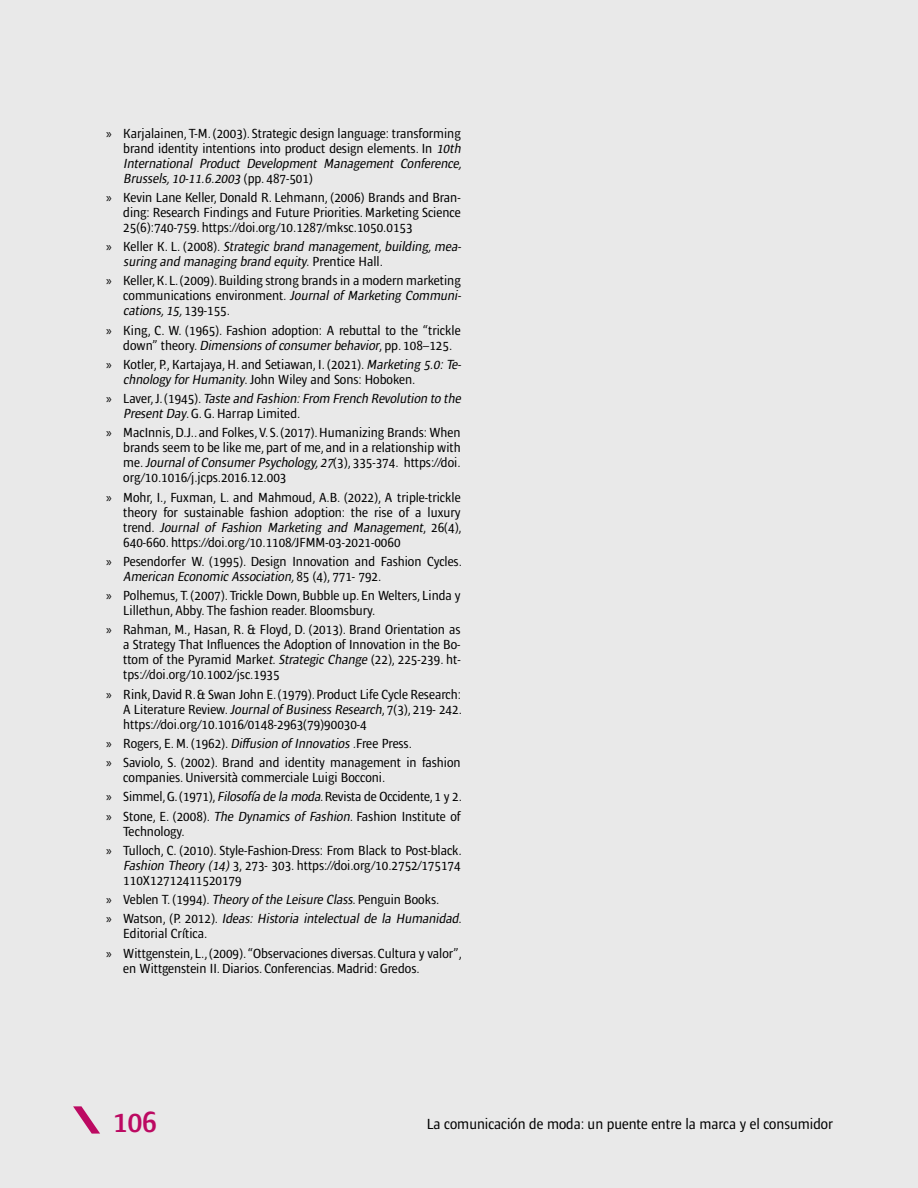
<style>
.page{position:relative;width:918px;height:1188px;background:#e9e9e9}
.page>*{position:absolute;margin:0;border:0;box-sizing:border-box;transform-origin:0 0}
.t1{font:600 condensed 30px "Ardoise Std";color:#bc0a62}
.t2{font:condensed 15px "Ardoise Std";color:#000}
.t3{font:condensed 13.5px/15px "Ardoise Std";color:#000}
.t4{font:italic condensed 13.5px/15px "Ardoise Std";color:#000}
.s1{font-family:"Myriad Pro";font-stretch:normal}
.s2{font-style:italic}
.s3{font-family:"Myriad Pro";font-style:normal;font-stretch:normal}
.s4{font-style:normal}
</style>
<div class="page">
<hr style="left:917px;top:0;width:1px;height:859px;background:#3e178b">
<svg style="left:73px;top:1106px;width:27px;height:28px"></svg>
<p class="t3" style="left:123px;top:125px;width:343px;text-indent:-17px"><span class="s1">»</span> Karjalainen, T-M. (2003). Strategic design language: transforming brand identity intentions into product design elements. In <span class="s2">10th International Product Development Management Conference, Brussels,10-11.6.2003</span> ( p p . 4 8 7- 5 0 1 )</p>
<p class="t3" style="left:123px;top:190px;width:339px;text-align:justify;text-indent:-17px"><span class="s1">»</span> Kevin Lane Keller, Donald R. Lehmann, (2006) Brands and Bran&shy;ding: Research Findings and Future Priorities. Marketing Science 25(6):740-759. https://doi.org/10.1287/mksc.1050.0153</p>
<p class="t4" style="left:123px;top:239px;width:342px;text-indent:-17px"><span class="s3">»</span> <span class="s4">Ke l l e r K . L . ( 2 0 0 8 ) .</span> Strategic brand management,building,mea&shy;suring and managing brand equity.<span class="s4">P re n t i c e H a l l .</span></p>
<p class="t3" style="left:123px;top:273px;width:342px;text-indent:-17px"><span class="s1">»</span> Keller, K. L. (2009). Building strong brands in a modern marketing communications environment<span class="s2">.Journal of Marketing Communi&shy;cations,15,</span>1 3 9 - 1 5 5 .</p>
<p class="t3" style="left:123px;top:322px;width:339px;text-indent:-17px"><span class="s1">»</span> King, C. W. (1965). Fashion adoption: A rebuttal to the “trickle d o w n ” t h e o ry. <span class="s2">Dimensions of consumerbehavior</span>, p p . 1 0 8 – 1 2 5 .</p>
<p class="t3" style="left:123px;top:357px;width:342px;text-indent:-17px"><span class="s1">»</span> Kotler, P., Kartajaya, H. and Setiawan, I. (2021). <span class="s2">Marketing 5.0:Te&shy;chnology forHumanity</span>. John Wiley and Sons: Hoboken.</p>
<p class="t4" style="left:123px;top:391px;width:342px;text-indent:-17px"><span class="s3">»</span> <span class="s4">L a ve r, J . ( 1 9 4 5 ) .</span> Taste and Fashion:From French Revolution to the<br>PresentDay<span class="s4">. G. G. Harrap Limited.</span></p>
<p class="t3" style="left:123px;top:425px;width:339px;text-align:justify;text-indent:-17px"><span class="s1">»</span> MacInnis, D.J.. and Folkes, V. S. (2017). Humanizing Brands: When brands seem to be like me, part of me, and in a relationship with m e . <span class="s2">Journalof ConsumerPsychology,27</span>( 3 ) , 3 3 5 - 3 7 4 . h t t p s ://d o i . org/10.1016/j.jcps.2016.12.003</p>
<p class="t3" style="left:123px;top:489px;width:340px;text-align:justify;text-indent:-17px"><span class="s1">»</span> Mohr, I., Fuxman, L. and Mahmoud, A.B. (2022), A triple-trickle theory for sustainable fashion adoption: the rise of a luxury t re n d . <span class="s2">Journal of Fashion Marketing and Management</span>, 2 6 ( 4 ) , 640-660. https://doi.org/10.1108/JFMM-03-2021-0060</p>
<p class="t3" style="left:123px;top:554px;width:340px;text-indent:-17px"><span class="s1">»</span> Pesendorfer W. (1995). Design Innovation and Fashion Cycles.<br><span class="s2">American Economic Association,</span>8 5 ( 4 ) , 7 7 1 - 7 9 2 .</p>
<p class="t3" style="left:123px;top:588px;width:339px;text-indent:-17px"><span class="s1">»</span> Polhemus, T. (2007). Trickle Down, Bubble up. En Welters, Linda y<br>Lillethun, Abby. The fashion reader. Bloomsbury.</p>
<p class="t3" style="left:123px;top:622px;width:339px;text-align:justify;text-indent:-17px"><span class="s1">»</span> Rahman, M., Hasan, R. &amp; Floyd, D. (2013). Brand Orientation as a Strategy That Influences the Adoption of Innovation in the Bo&shy;ttom of the Pyramid Marke<span class="s2">t</span>. <span class="s2">Strategic Change</span> (22), 225-239. ht&shy;tps://doi.org/10.1002/jsc.1935</p>
<p class="t3" style="left:123px;top:686px;width:340px;text-align:justify;text-indent:-17px"><span class="s1">»</span> Rink, David R. &amp; Swan John E. (1979). Product Life Cycle Research:<br>A Literature Review. <span class="s2">Journalof Business Research</span>, 7(3), 219- 242. https://doi.org/10.1016/0148-2963(79)90030-4</p>
<p class="t3" style="left:106px;top:734px;width:356px;line-height:19.2px"><span class="s1">»</span> Rogers, E. M. (1962). <span class="s2">Diffusion of Innovatios .</span>Free Press.<br><span class="s1">»</span> Saviolo, S. (2002). Brand and identity management in fashion</p>
<p class="t3" style="left:106px;top:768px;width:357px;line-height:19.2px;text-indent:17px">companies. Università commerciale Luigi Bocconi.<br><span class="s1">»</span> Simmel, G. (1971), <span class="s2">Filosofía de la moda</span>. Revista de Occidente, 1 y 2. <span class="s1">»</span> Stone, E. (2008). <span class="s2">The Dynamics of Fashion.</span>Fashion Institute of</p>
<p class="t3" style="left:106px;top:821px;width:360px;line-height:19.2px;text-indent:17px">Technology.<br><span class="s1">»</span> Tulloch, C. (2010). Style-Fashion-Dress: From Black to Post-black<span class="s2">.</span></p>
<p class="t3" style="left:123px;top:858px;width:339px"><span class="s2">Fashion Theory (14)</span> 3, 273- 303. https://doi.org/10.2752/175174<br>110X12712411520179</p>
<p class="t4" style="left:106px;top:890px;width:357px;line-height:19.2px"><span class="s3">»</span> <span class="s4">Veblen T. (1994).</span> Theory of the Leisure Class<span class="s4">. Penguin Books.<br></span><span class="s3">»</span> <span class="s4">Wa t s o n , ( P. 2 0 1 2 ) .</span> Ideas: Historia intelectual de la Humanidad<span class="s4">.</span></p>
<p class="t3" style="left:106px;top:924px;width:357px;line-height:19.2px;text-indent:17px">Editorial Crítica.<br><span class="s1">»</span> Wittgenstein, L., (2009). “Observaciones diversas. Cultura y valor”,</p>
<p class="t3" style="left:123px;top:960px;width:298px">en Wittgenstein II. Diarios. Conferencias. Madrid: Gredos.</p>
<h1 class="t1" style="left:113px;top:1104px;width:45px">106</h1>
<p class="t2" style="left:427px;top:1115px;width:408px">La comunicación de moda: un puente entre la marca y el consumidor</p>
</div>
